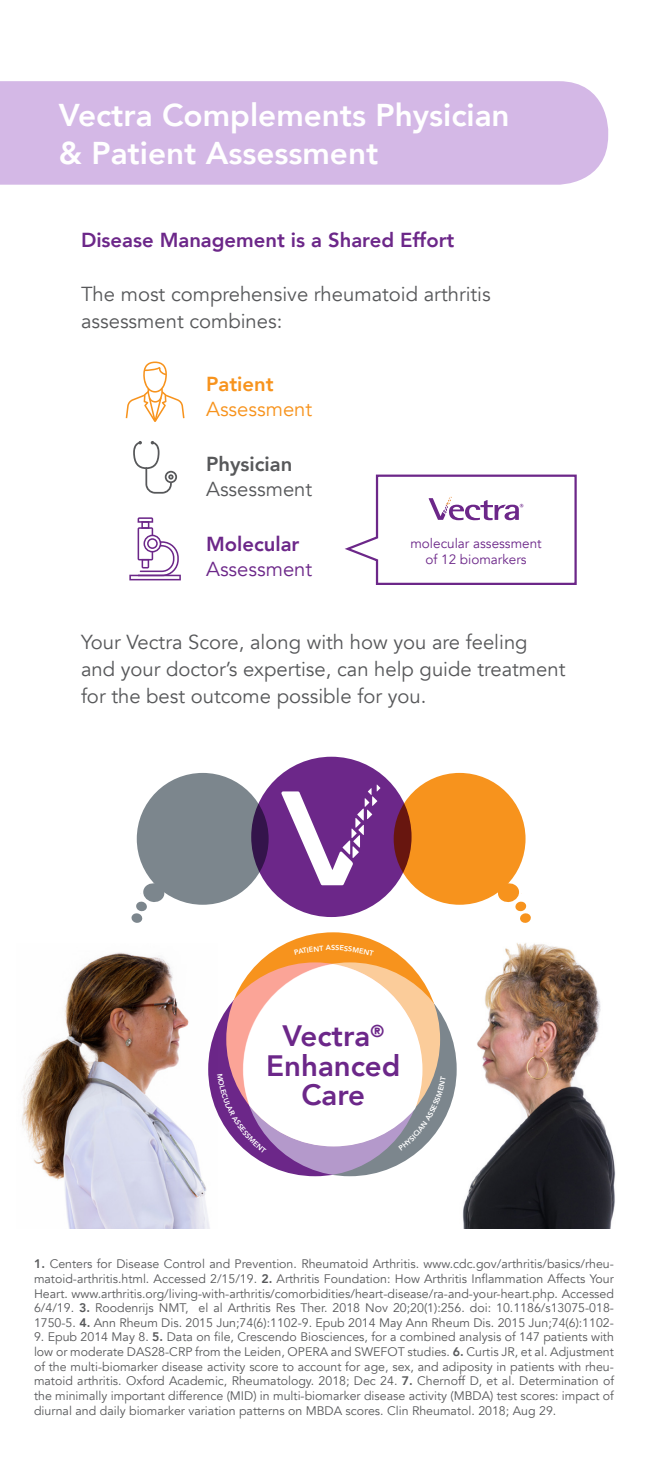
<style>
.page{position:relative;width:648px;height:1458px;background:#fff}
.page>*{position:absolute;margin:0;border:0;box-sizing:border-box;transform-origin:0 0}
.t1{font:800 31.5px/37.8px "Avenir";color:#fff}
.t2{font:800 29.47px/29.5px "Avenir";color:#6c2789;text-align:center}
.t3{font:20.25px/27px "Avenir";color:#57585a}
.t4{font:800 20.25px "Avenir";color:#6c2789}
.t5{font:20.25px/24.8px "Avenir";color:#6c2789}
.t6{font:20.25px/24.8px "Avenir";color:#f7931d}
.t7{font:13.5px/15.8px "Avenir";color:#6c2789;text-align:center}
.t8{font:12.38px/14.6px "Avenir";color:#57585a;text-align:justify}
.t9{font:800 7.2px "Avenir";color:#fff}
.s1{font-weight:800}
</style>
<div class="page">
<div style="left:0;top:81px;width:608px;height:104px;background:#d4b8e6"></div>
<img style="left:462px;top:943px;width:154px;height:286px">
<div style="left:137px;top:773px;width:132px;height:132px;background:#7c868d;border-radius:50%"></div>
<div style="left:136px;top:901px;width:11px;height:11px;background:#7c868d;border-radius:4px"></div>
<svg style="left:131px;top:913px;width:12px;height:10px"></svg>
<svg style="left:140px;top:882px;width:25px;height:21px"></svg>
<div style="left:394px;top:773px;width:132px;height:132px;background:#f7931d;border-radius:50%"></div>
<svg style="left:515px;top:901px;width:12px;height:11px"></svg>
<div style="left:520px;top:913px;width:11px;height:10px;background:#f7931d;border-radius:4px"></div>
<svg style="left:497px;top:882px;width:25px;height:21px"></svg>
<div style="left:243px;top:962px;width:214px;height:214px;background:#7c868d;border-radius:50%"></div>
<div style="left:226px;top:932px;width:214px;height:214px;background:#f7931d;border-radius:50%"></div>
<svg style="left:208px;top:962px;width:214px;height:214px;background:#9b70b0"></svg>
<img style="left:22px;top:952px;width:195px;height:277px">
<svg style="left:251px;top:757px;width:161px;height:160px;background:#67257a"></svg>
<svg style="left:281px;top:785px;width:99px;height:100px"></svg>
<svg style="left:133px;top:441px;width:44px;height:53px"></svg>
<svg style="left:126px;top:362px;width:59px;height:60px"></svg>
<svg style="left:129px;top:575px;width:52px;height:5px"></svg>
<hr style="left:131px;top:576px;width:48px;height:3px;background:#6c2789">
<svg style="left:138px;top:517px;width:41px;height:59px"></svg>
<svg style="left:345px;top:474px;width:232px;height:111px"></svg>
<svg style="left:217px;top:964px;width:229px;height:189px"></svg>
<p class="t1" style="left:59px;top:97px;width:452px">Vectra Complements Physician &amp; Patient Assessment</p>
<p class="t4" style="left:81px;top:224px;width:375px">Disease Management is a Shared Effort</p>
<p class="t3" style="left:81px;top:281px;width:411px">The most comprehensive rheumatoid arthritis assessment combines:</p>
<p class="t6" style="left:206px;top:372px;width:108px"><span class="s1">Patient<br></span>Assessment</p>
<p class="t3" style="left:206px;top:452px;width:108px;line-height:24.8px"><span class="s1">Physician<br></span>Assessment</p>
<p class="t5" style="left:206px;top:532px;width:108px"><span class="s1">Molecular<br></span>Assessment</p>
<p class="t7" style="left:410px;top:536px;width:133px">molecular assessment of 12 biomarkers</p>
<p class="t3" style="left:81px;top:629px;width:486px">Your Vectra Score, along with how you are feeling and your doctor’s expertise, can help guide treatment for the best outcome possible for you.</p>
<p class="t9" style="left:331px;top:942px;width:6px">S</p>
<p class="t2" style="left:266px;top:1022px;width:136px">Vectra<sup>®<br></sup>Enhanced<br>Care</p>
<p class="t8" style="left:34px;top:1257px;width:582px"><span class="s1">1.</span> Centers for Disease Control and Prevention. Rheumatoid Arthritis. www.cdc.gov/arthritis/basics/rheu&shy;matoid-arthritis.html. Accessed 2/15/19. <span class="s1">2.</span> Arthritis Foundation: How Arthritis Inflammation Affects Your Heart. www.arthritis.org/living-with-arthritis/comorbidities/heart-disease/ra-and-your-heart.php. Accessed 6/4/19. <span class="s1">3.</span> Roodenrijs NMT, el al Arthritis Res Ther. 2018 Nov 20;20(1):256. doi: 10.1186/s13075-018- 1750-5. <span class="s1">4.</span> Ann Rheum Dis. 2015 Jun;74(6):1102-9. Epub 2014 May Ann Rheum Dis. 2015 Jun;74(6):1102-</p>
<p class="t8" style="left:34px;top:1330px;width:581px">9. Epub 2014 May 8. <span class="s1">5.</span> Data on file, Crescendo Biosciences, for a combined analysis of 147 patients with low or moderate DAS28-CRP from the Leiden, OPERA and SWEFOT studies. <span class="s1">6.</span> Curtis JR, et al. Adjustment of the multi-biomarker disease activity score to account for age, sex, and adiposity in patients with rheu&shy;matoid arthritis. Oxford Academic, Rheumatology. 2018; Dec 24. <span class="s1">7.</span> Chernoff D, et al. Determination of the minimally important difference (MID) in multi-biomarker disease activity (MBDA) test scores: impact of diurnal and daily biomarker variation patterns on MBDA scores. Clin Rheumatol. 2018; Aug 29.</p>
</div>
